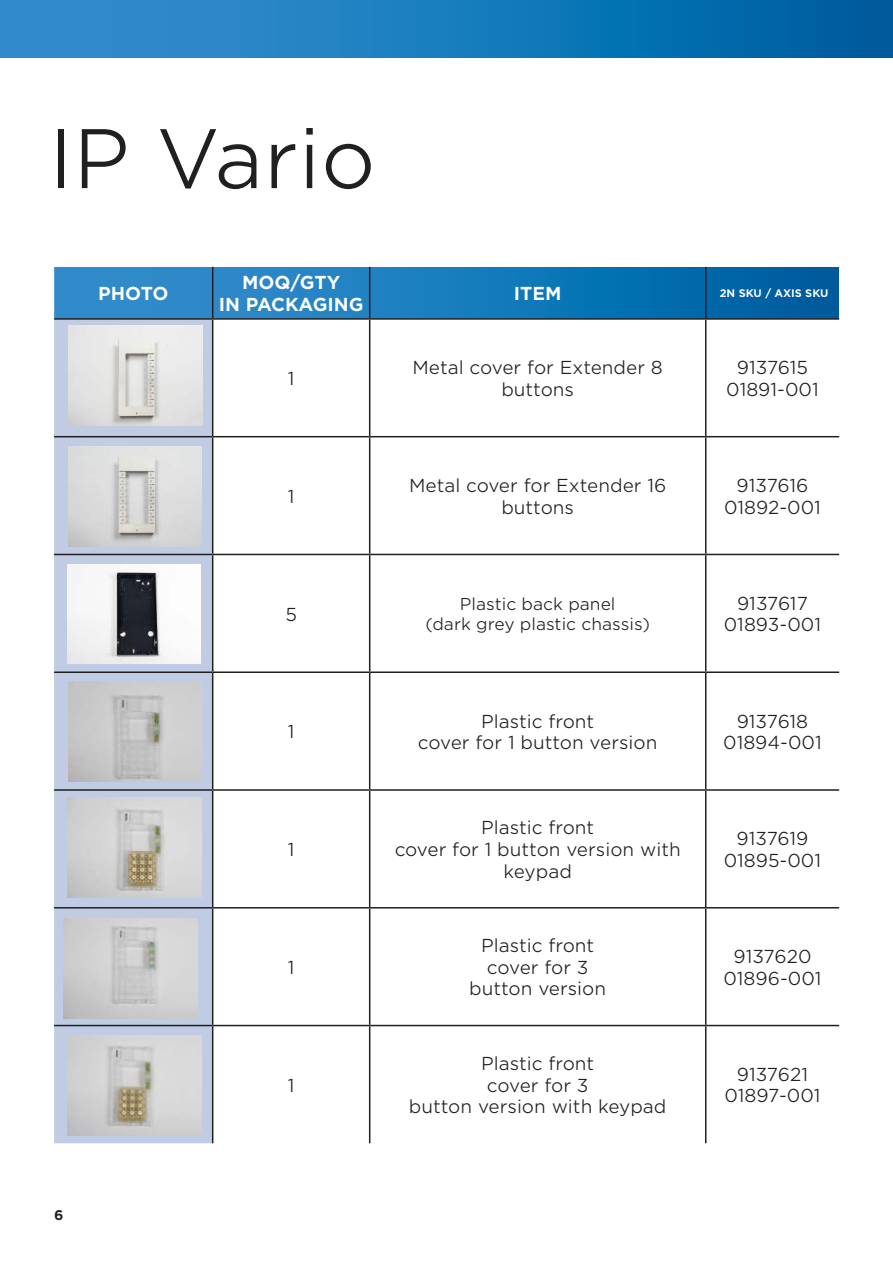
<style>
.page{position:relative;width:893px;height:1263px;background:#fff}
.page>*{position:absolute;margin:0;border:0;box-sizing:border-box;transform-origin:0 0}
.t1{font:300 81px "Gotham S Sm";color:#221f1f}
.t2{font:300 18px/21.6px "Gotham S Sm";color:#221f1f;text-align:center}
.t3{font:700 18px/21.6px "Gotham S Sm";color:#fff;text-align:center}
.t4{font:300 16.5px/19.8px "Gotham S Sm";color:#221f1f;text-align:center}
.t5{font:700 13.5px "Gotham S Sm";color:#221f1f}
.t6{font:700 10.5px "Gotham S Sm";color:#fff}
</style>
<div class="page">
<img style="left:0;top:0;width:893px;height:57px">
<img style="left:54px;top:267px;width:785px;height:51px">
<svg style="left:54px;top:320px;width:158px;height:823px;background:#becae0"></svg>
<hr style="left:212px;top:267px;width:1px;height:51px;background:#221f1f">
<hr style="left:369px;top:267px;width:1px;height:51px;background:#221f1f">
<hr style="left:705px;top:267px;width:1px;height:51px;background:#221f1f">
<hr style="left:54px;top:318px;width:159px;height:2px;background:#221f1f">
<hr style="left:213px;top:318px;width:157px;height:2px;background:#221f1f">
<hr style="left:212px;top:320px;width:1px;height:116px;background:#221f1f">
<hr style="left:370px;top:318px;width:336px;height:2px;background:#221f1f">
<hr style="left:369px;top:320px;width:1px;height:116px;background:#221f1f">
<hr style="left:706px;top:318px;width:133px;height:2px;background:#221f1f">
<hr style="left:705px;top:320px;width:1px;height:116px;background:#221f1f">
<hr style="left:54px;top:436px;width:159px;height:1px;background:#221f1f">
<hr style="left:213px;top:436px;width:157px;height:1px;background:#221f1f">
<hr style="left:212px;top:437px;width:1px;height:117px;background:#221f1f">
<hr style="left:370px;top:436px;width:336px;height:1px;background:#221f1f">
<hr style="left:369px;top:437px;width:1px;height:117px;background:#221f1f">
<hr style="left:706px;top:436px;width:133px;height:1px;background:#221f1f">
<hr style="left:705px;top:437px;width:1px;height:117px;background:#221f1f">
<hr style="left:54px;top:554px;width:159px;height:1px;background:#221f1f">
<hr style="left:213px;top:554px;width:157px;height:1px;background:#221f1f">
<hr style="left:212px;top:555px;width:1px;height:116px;background:#221f1f">
<hr style="left:370px;top:554px;width:336px;height:1px;background:#221f1f">
<hr style="left:369px;top:555px;width:1px;height:116px;background:#221f1f">
<hr style="left:706px;top:554px;width:133px;height:1px;background:#221f1f">
<hr style="left:705px;top:555px;width:1px;height:116px;background:#221f1f">
<hr style="left:54px;top:671px;width:159px;height:2px;background:#221f1f">
<hr style="left:213px;top:671px;width:157px;height:2px;background:#221f1f">
<hr style="left:212px;top:673px;width:1px;height:116px;background:#221f1f">
<hr style="left:370px;top:671px;width:336px;height:2px;background:#221f1f">
<hr style="left:369px;top:673px;width:1px;height:116px;background:#221f1f">
<hr style="left:706px;top:671px;width:133px;height:2px;background:#221f1f">
<hr style="left:705px;top:673px;width:1px;height:116px;background:#221f1f">
<hr style="left:54px;top:789px;width:159px;height:2px;background:#221f1f">
<hr style="left:213px;top:789px;width:157px;height:2px;background:#221f1f">
<hr style="left:212px;top:791px;width:1px;height:116px;background:#221f1f">
<hr style="left:370px;top:789px;width:336px;height:2px;background:#221f1f">
<hr style="left:369px;top:791px;width:1px;height:116px;background:#221f1f">
<hr style="left:706px;top:789px;width:133px;height:2px;background:#221f1f">
<hr style="left:705px;top:791px;width:1px;height:116px;background:#221f1f">
<hr style="left:54px;top:907px;width:159px;height:1px;background:#221f1f">
<hr style="left:213px;top:907px;width:157px;height:1px;background:#221f1f">
<hr style="left:212px;top:908px;width:1px;height:117px;background:#221f1f">
<hr style="left:370px;top:907px;width:336px;height:1px;background:#221f1f">
<hr style="left:369px;top:908px;width:1px;height:117px;background:#221f1f">
<hr style="left:706px;top:907px;width:133px;height:1px;background:#221f1f">
<hr style="left:705px;top:908px;width:1px;height:117px;background:#221f1f">
<hr style="left:54px;top:1025px;width:159px;height:1px;background:#221f1f">
<hr style="left:213px;top:1025px;width:157px;height:1px;background:#221f1f">
<hr style="left:212px;top:1026px;width:1px;height:117px;background:#221f1f">
<hr style="left:370px;top:1025px;width:336px;height:1px;background:#221f1f">
<hr style="left:369px;top:1026px;width:1px;height:117px;background:#221f1f">
<hr style="left:706px;top:1025px;width:133px;height:1px;background:#221f1f">
<hr style="left:705px;top:1026px;width:1px;height:117px;background:#221f1f">
<img style="left:69px;top:325px;width:133px;height:100px">
<img style="left:68px;top:446px;width:133px;height:100px">
<img style="left:68px;top:564px;width:133px;height:100px">
<img style="left:69px;top:682px;width:132px;height:99px">
<img style="left:64px;top:918px;width:133px;height:100px">
<img style="left:68px;top:797px;width:133px;height:100px">
<img style="left:68px;top:1036px;width:133px;height:100px">
<h1 class="t1" style="left:48px;top:121px;width:329px">IP Vario</h1>
<p class="t3" style="left:98px;top:284px;width:72px">PHOTO</p>
<p class="t3" style="left:219px;top:273px;width:146px">MOQ/GTY<br>IN PACKAGING</p>
<p class="t3" style="left:514px;top:284px;width:49px">ITEM</p>
<p class="t6" style="left:720px;top:288px;width:110px">2N SKU / AXIS SKU</p>
<p class="t2" style="left:288px;top:369px;width:8px">1</p>
<p class="t2" style="left:412px;top:358px;width:252px">Metal cover for Extender 8 buttons</p>
<p class="t2" style="left:726px;top:358px;width:94px">9137615<br>01891-001</p>
<p class="t2" style="left:288px;top:486px;width:8px">1</p>
<p class="t2" style="left:409px;top:475px;width:259px">Metal cover for Extender 16 buttons</p>
<p class="t2" style="left:724px;top:475px;width:98px">9137616<br>01892-001</p>
<p class="t2" style="left:285px;top:604px;width:13px">5</p>
<p class="t4" style="left:425px;top:595px;width:226px">Plastic back panel<br>(dark grey plastic chassis)</p>
<p class="t2" style="left:724px;top:593px;width:99px">9137617<br>01893-001</p>
<p class="t2" style="left:288px;top:722px;width:8px">1</p>
<p class="t2" style="left:418px;top:711px;width:241px">Plastic front<br>cover for 1 button version</p>
<p class="t2" style="left:723px;top:711px;width:100px">9137618<br>01894-001</p>
<p class="t5" style="left:54px;top:1208px;width:11px">6</p>
<p class="t2" style="left:288px;top:840px;width:8px">1</p>
<p class="t2" style="left:288px;top:957px;width:8px">1</p>
<p class="t2" style="left:288px;top:1075px;width:8px">1</p>
<p class="t2" style="left:395px;top:818px;width:288px">Plastic front<br>cover for 1 button version with keypad</p>
<p class="t2" style="left:724px;top:829px;width:99px">9137619<br>01895-001</p>
<p class="t2" style="left:469px;top:936px;width:138px">Plastic front cover for 3 button version</p>
<p class="t2" style="left:723px;top:946px;width:100px">9137620<br>01896-001</p>
<p class="t2" style="left:409px;top:1053px;width:259px">Plastic front<br>cover for 3<br>button version with keypad</p>
<p class="t2" style="left:724px;top:1064px;width:98px">9137621<br>01897-001</p>
</div>
